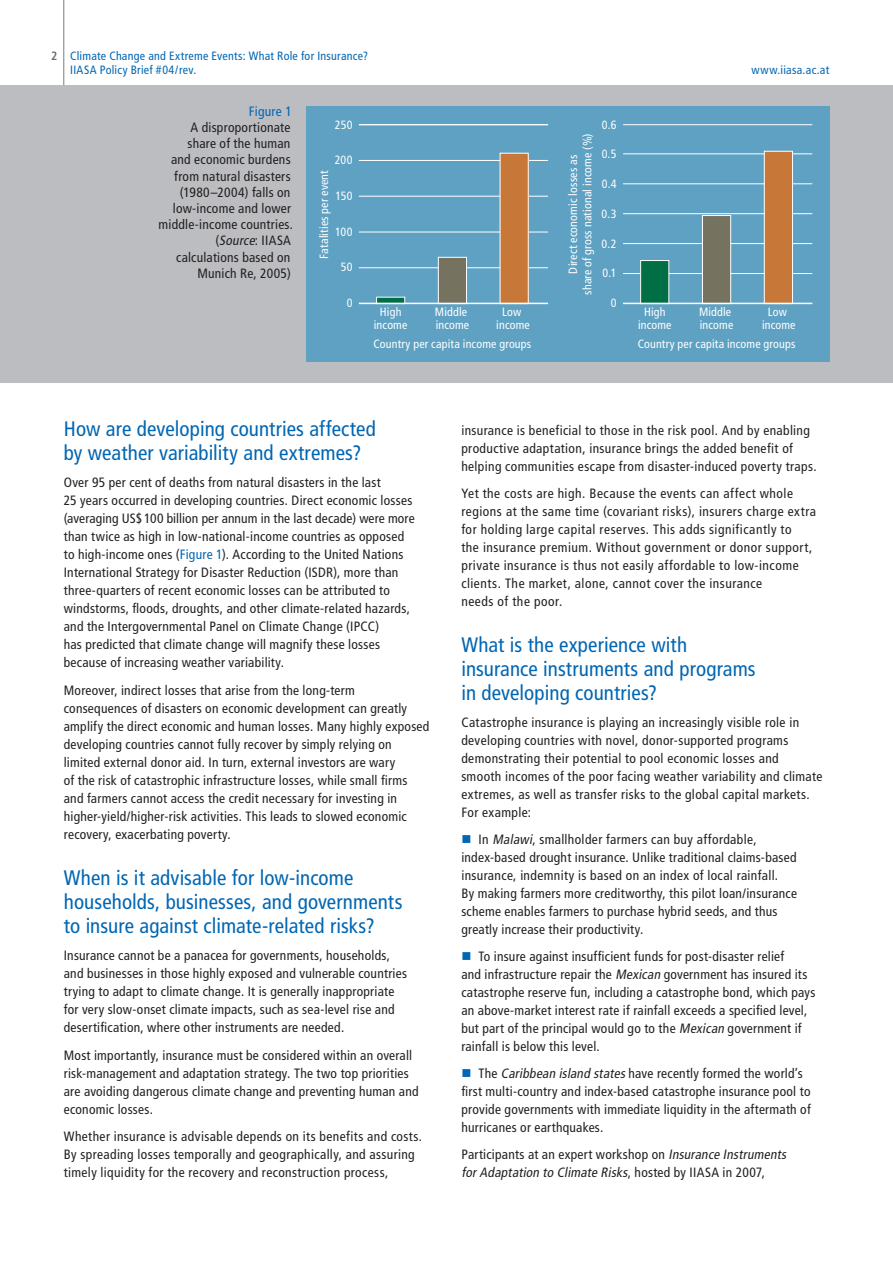
<style>
.page{position:relative;width:893px;height:1263px;background:#fff}
.page>*{position:absolute;margin:0;border:0;box-sizing:border-box;transform-origin:0 0}
.t1{font:condensed 21px/24px "Frutiger LT Std";letter-spacing:.005em;color:#0166b3}
.t2{font:condensed 13.5px/18px "Frutiger LT Std";letter-spacing:.02em;color:#231f20}
.t3{font:condensed 13.5px "Frutiger LT Std";letter-spacing:.015em;color:#0166b3}
.t4{font:condensed 12px/12.8px "Frutiger LT Std";letter-spacing:.015em;color:#fff;text-align:center}
.t5{font:condensed 12px/14.4px "Frutiger LT Std";letter-spacing:.02em;color:#0166b3}
.t6{font:700 condensed 12px "Frutiger LT Std";color:#6c6d70}
.s1{font-style:italic}
.s2{color:#0166b3}
</style>
<div class="page">
<div style="left:0;top:85px;width:893px;height:298px;background:#bcbdc0"></div>
<hr style="left:64px;top:0;width:1px;height:85px;background:#6c6d70">
<div style="left:306px;top:106px;width:523px;height:255px;background:#5ea1c3"></div>
<hr style="left:359px;top:267px;width:189px;height:1px;background:#fff">
<hr style="left:359px;top:232px;width:189px;height:1px;background:#fff">
<hr style="left:359px;top:196px;width:189px;height:1px;background:#fff">
<hr style="left:359px;top:160px;width:189px;height:1px;background:#fff">
<hr style="left:623px;top:273px;width:189px;height:1px;background:#fff">
<hr style="left:623px;top:243px;width:189px;height:1px;background:#fff">
<hr style="left:623px;top:213px;width:189px;height:1px;background:#fff">
<hr style="left:623px;top:184px;width:189px;height:1px;background:#fff">
<hr style="left:623px;top:154px;width:189px;height:1px;background:#fff">
<hr style="left:623px;top:124px;width:189px;height:1px;background:#fff">
<div style="left:500px;top:153px;width:28px;height:151px;background:#c77838"></div>
<div style="left:500px;top:153px;width:29px;height:151px;border:1px solid #fff"></div>
<div style="left:438px;top:257px;width:29px;height:47px;background:#767260;border:1px solid #fff"></div>
<svg style="left:377px;top:297px;width:28px;height:7px"></svg>
<div style="left:764px;top:151px;width:28px;height:153px;background:#c77838"></div>
<div style="left:764px;top:151px;width:29px;height:153px;border:1px solid #fff"></div>
<div style="left:702px;top:216px;width:29px;height:88px;background:#767260"></div>
<div style="left:702px;top:215px;width:29px;height:89px;border:1px solid #fff"></div>
<div style="left:641px;top:261px;width:28px;height:43px;background:#016f45"></div>
<div style="left:640px;top:260px;width:29px;height:44px;border:1px solid #fff"></div>
<hr style="left:623px;top:303px;width:189px;height:1px;background:#fff">
<hr style="left:359px;top:124px;width:189px;height:1px;background:#fff">
<hr style="left:359px;top:303px;width:189px;height:1px;background:#fff">
<p class="t6" style="left:51px;top:49px;width:8px">2</p>
<p class="t5" style="left:70px;top:49px;width:299px">Climate Change and Extreme Events: What Role for Insurance?<br>IIASA Policy Brief #04/rev.</p>
<p class="t3" style="left:249px;top:103px;width:44px">Figure 1</p>
<p class="t2" style="left:159px;top:119px;width:136px;line-height:16.2px;text-align:right">A disproportionate<br>share of the human<br>and economic burdens from natural disasters (1980–2004) falls on low-income and lower middle-income countries. (<span class="s1">Source</span>: I I A S A calculations based on<br>Munich Re, 2005)</p>
<p class="t4" style="left:335px;top:118px;width:19px">250</p>
<p class="t4" style="left:335px;top:154px;width:19px">200</p>
<p class="t4" style="left:318px;top:259px;width:90px;rotate:-90deg">Fatalities per event</p>
<p class="t4" style="left:335px;top:190px;width:19px">150</p>
<p class="t4" style="left:335px;top:225px;width:19px">100</p>
<p class="t4" style="left:341px;top:261px;width:13px">50</p>
<p class="t4" style="left:347px;top:297px;width:7px">0</p>
<p class="t4" style="left:374px;top:305px;width:35px">High income</p>
<p class="t4" style="left:435px;top:305px;width:36px;text-align:left">Middle income</p>
<p class="t4" style="left:496px;top:305px;width:35px">Low income</p>
<p class="t4" style="left:373px;top:338px;width:159px">Country per capita income groups</p>
<p class="t4" style="left:602px;top:118px;width:16px">0.6</p>
<p class="t4" style="left:566px;top:295px;width:163px;line-height:14.4px;rotate:-90deg">Direct economic losses as<br>share of gross national income (%)</p>
<p class="t4" style="left:602px;top:148px;width:16px">0.5</p>
<p class="t4" style="left:602px;top:178px;width:16px">0.4</p>
<p class="t4" style="left:602px;top:207px;width:16px">0.3</p>
<p class="t4" style="left:602px;top:237px;width:16px">0.2</p>
<p class="t4" style="left:602px;top:267px;width:16px">0.1</p>
<p class="t4" style="left:611px;top:297px;width:7px">0</p>
<p class="t5" style="left:752px;top:63px;width:79px">www.iiasa.ac.at</p>
<p class="t4" style="left:638px;top:305px;width:35px">High income</p>
<p class="t4" style="left:699px;top:305px;width:36px;text-align:left">Middle income</p>
<p class="t4" style="left:762px;top:305px;width:35px">Low income</p>
<p class="t4" style="left:638px;top:338px;width:159px">Country per capita income groups</p>
<h1 class="t1" style="left:64px;top:417px;width:314px">How are developing countries affected by weather variability and extremes?</h1>
<p class="t2" style="left:64px;top:474px;width:352px">Over 95 per cent of deaths from natural disasters in the last<br>25 years occurred in developing countries. Direct economic losses (averaging US$ 100 billion per annum in the last decade) were more than twice as high in low-national-income countries as opposed to high-income ones (<span class="s2">Figure 1</span>). According to the United Nations International Strategy for Disaster Reduction (ISDR), more than three-quarters of recent economic losses can be attributed to windstorms, floods, droughts, and other climate-related hazards, and the Intergovernmental Panel on Climate Change (IPCC)<br>has predicted that climate change will magnify these losses because of increasing weather variability.</p>
<p class="t2" style="left:64px;top:681px;width:367px">Moreover, indirect losses that arise from the long-term consequences of disasters on economic development can greatly amplify the direct economic and human losses. Many highly exposed developing countries cannot fully recover by simply relying on limited external donor aid. In turn, external investors are wary<br>of the risk of catastrophic infrastructure losses, while small firms and farmers cannot access the credit necessary for investing in higher-yield/higher-risk activities. This leads to slowed economic recovery, exacerbating poverty.</p>
<h1 class="t1" style="left:64px;top:866px;width:340px">When is it advisable for low-income households, businesses, and governments to insure against climate-related risks?</h1>
<p class="t2" style="left:64px;top:946px;width:345px">Insurance cannot be a panacea for governments, households, and businesses in those highly exposed and vulnerable countries trying to adapt to climate change. It is generally inappropriate for very slow-onset climate impacts, such as sea-level rise and desertification, where other instruments are needed.</p>
<p class="t2" style="left:64px;top:1046px;width:356px">Most importantly, insurance must be considered within an overall risk-management and adaptation strategy. The two top priorities are avoiding dangerous climate change and preventing human and economic losses.</p>
<p class="t2" style="left:64px;top:1127px;width:360px">Whether insurance is advisable depends on its benefits and costs.<br>By spreading losses temporally and geographically, and assuring timely liquidity for the recovery and reconstruction process,</p>
<p class="t2" style="left:461px;top:422px;width:357px">insurance is beneficial to those in the risk pool. And by enabling productive adaptation, insurance brings the added benefit of helping communities escape from disaster-induced poverty traps.</p>
<p class="t2" style="left:461px;top:485px;width:356px">Yet the costs are high. Because the events can affect whole regions at the same time (covariant risks), insurers charge extra for holding large capital reserves. This adds significantly to<br>the insurance premium. Without government or donor support, private insurance is thus not easily affordable to low-income clients. The market, alone, cannot cover the insurance<br>needs of the poor.</p>
<h1 class="t1" style="left:461px;top:633px;width:296px">What is the experience with insurance instruments and programs in developing countries?</h1>
<p class="t2" style="left:461px;top:713px;width:363px">Catastrophe insurance is playing an increasingly visible role in developing countries with novel, donor-supported programs demonstrating their potential to pool economic losses and<br>smooth incomes of the poor facing weather variability and climate extremes, as well as transfer risks to the global capital markets.<br>For example:</p>
<p class="t2" style="left:461px;top:830px;width:337px;text-indent:17px">In <span class="s1">Malawi</span>, smallholder farmers can buy affordable, index-based drought insurance. Unlike traditional claims-based insurance, indemnity is based on an index of local rainfall.<br>By making farmers more creditworthy, this pilot loan/insurance scheme enables farmers to purchase hybrid seeds, and thus greatly increase their productivity.</p>
<p class="t2" style="left:461px;top:947px;width:356px;text-indent:17px">To insure against insufficient funds for post-disaster relief<br>and infrastructure repair the <span class="s1">Mexican</span> government has insured its catastrophe reserve fun, including a catastrophe bond, which pays an above-market interest rate if rainfall exceeds a specified level, but part of the principal would go to the <span class="s1">Mexican</span> government if rainfall is below this level.</p>
<p class="t2" style="left:461px;top:1064px;width:351px;text-indent:17px">The <span class="s1">Caribbean island states</span> have recently formed the world’s first multi-country and index-based catastrophe insurance pool to provide governments with immediate liquidity in the aftermath of hurricanes or earthquakes.</p>
<p class="t2" style="left:461px;top:1145px;width:329px">Participants at an expert workshop on <span class="s1">Insurance Instruments forAdaptation to Climate Risks</span>, h o s t e d b y I I A S A i n 2 0 0 7,</p>
</div>
